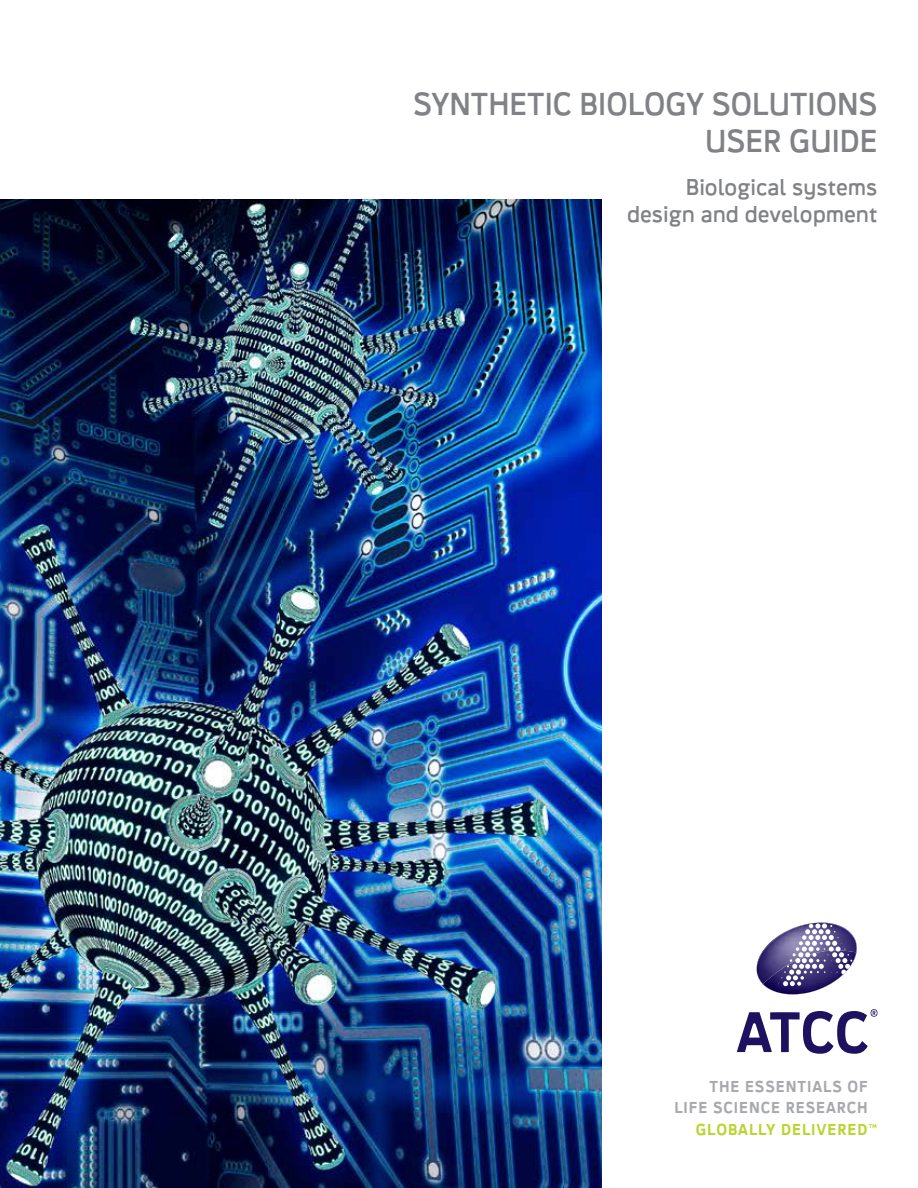
<style>
.page{position:relative;width:918px;height:1188px;background:#fff}
.page>*{position:absolute;margin:0;border:0;box-sizing:border-box;transform-origin:0 0}
.t1{font:31.05px/37.3px "Crank 8";color:#808285;text-align:right}
.t2{font:22.5px/27px "Crank 8";color:#808285;text-align:right}
.t3{font:15.3px/21.8px "Crank 8 Plus Two";letter-spacing:.06em;color:#a7a9ac;text-align:right}
.t4{font:15.3px "Crank 8 Plus Two";letter-spacing:.06em;color:#bad532}
</style>
<div class="page">
<svg style="left:757px;top:922px;width:100px;height:72px"></svg>
<svg style="left:737px;top:1009px;width:141px;height:44px"></svg>
<img style="left:0;top:200px;width:602px;height:988px">
<h1 class="t1" style="left:413px;top:84px;width:466px">SYNTHETIC BIOLOGY SOLUTIONS<br>USER GUIDE</h1>
<p class="t2" style="left:627px;top:173px;width:252px">Biological systems design and development</p>
<p class="t3" style="left:674px;top:1075px;width:195px">THE ESSENTIALS OF<br>LIFE SCIENCE RESEARCH</p>
<p class="t4" style="left:696px;top:1120px;width:183px">GLOBALLY DELIVERED™</p>
</div>
